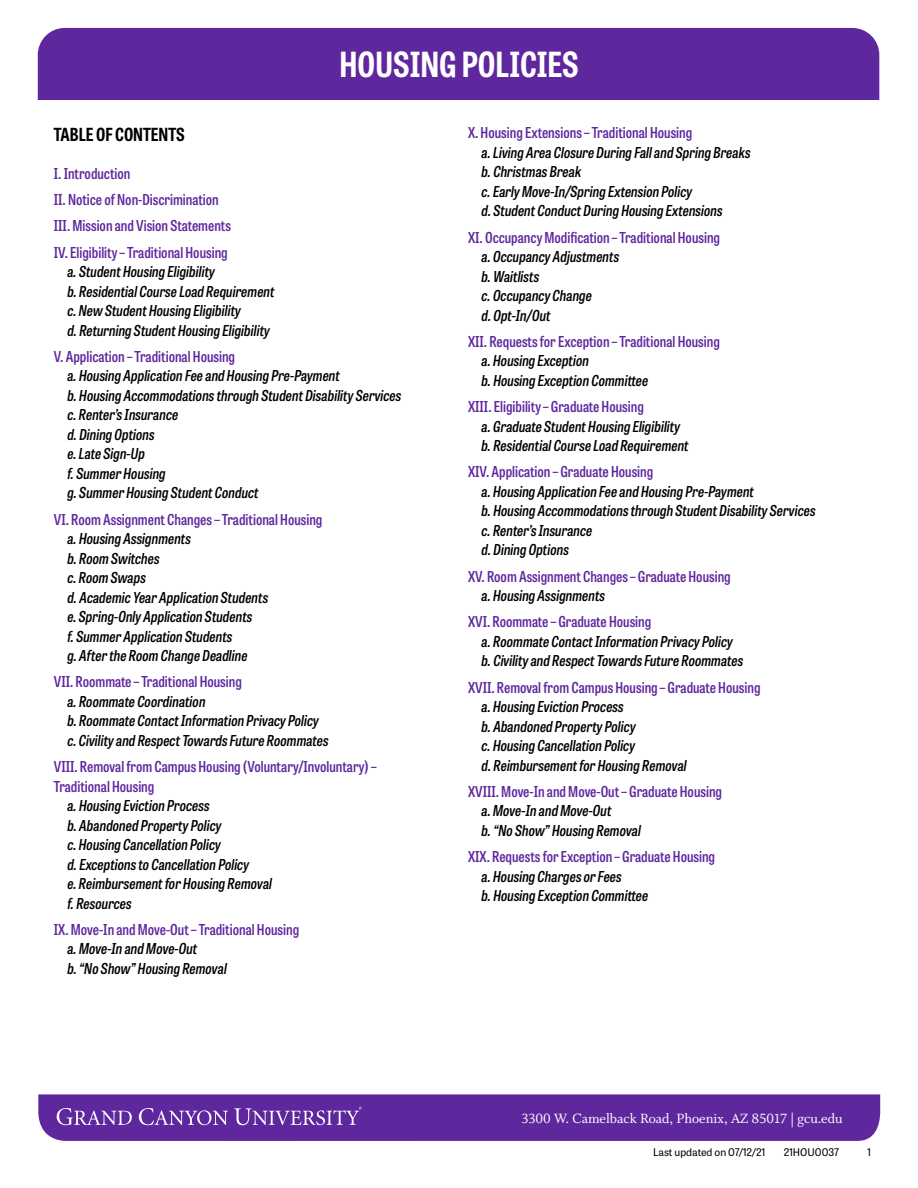
<style>
.page{position:relative;width:918px;height:1188px;background:#fff}
.page>*{position:absolute;margin:0;border:0;box-sizing:border-box;transform-origin:0 0}
.t1{font:700 34.5px "Tablet Gothic Condensed";color:#fff}
.t2{font:700 18px "Tablet Gothic Condensed";color:#000}
.t3{font:italic 600 15px/19.5px "Tablet Gothic Condensed";color:#000}
.t4{font:600 15px/26.2px "Tablet Gothic Condensed";color:#5f279e}
.t5{font:15px "Whitman Roman LF";color:#fff}
.t6{font:10.5px "Tablet Gothic";color:#000}
</style>
<div class="page">
<div style="left:38px;top:28px;width:841px;height:72px;background:#5f279e"></div>
<svg style="left:38px;top:1094px;width:842px;height:47px;background:#6630a2"></svg>
<h1 class="t1" style="left:340px;top:41px;width:241px">HOUSING POLICIES</h1>
<p class="t2" style="left:54px;top:122px;width:132px">TABLE OF CONTENTS</p>
<p class="t4" style="left:54px;top:160px;width:179px">I. Introduction<br>II. Notice of Non-Discrimination<br>III. Mission and Vision Statements<br>IV. Eligibility – Traditional Housing</p>
<p class="t3" style="left:67px;top:261px;width:209px">a. Student Housing Eligibility<br>b. Residential Course Load Requirement c. New Student Housing Eligibility<br>d. Returning Student Housing Eligibility</p>
<p class="t4" style="left:54px;top:343px;width:183px">V. Application – Traditional Housing</p>
<p class="t3" style="left:67px;top:365px;width:336px">a. Housing Application Fee and Housing Pre-Payment<br>b. Housing Accommodations through Student Disability Services c. Renter’s Insurance<br>d. Dining Options<br>e. Late Sign-Up<br>f. Summer Housing<br>g. Summer Housing Student Conduct</p>
<p class="t4" style="left:54px;top:505px;width:270px">VI. Room Assignment Changes – Traditional Housing</p>
<p class="t3" style="left:67px;top:528px;width:202px">a. Housing Assignments<br>b. Room Switches<br>c. Room Swaps<br>d. Academic Year Application Students e. Spring-Only Application Students<br>f. Summer Application Students<br>g. After the Room Change Deadline</p>
<p class="t4" style="left:54px;top:668px;width:190px">VII. Roommate – Traditional Housing</p>
<p class="t3" style="left:67px;top:691px;width:263px">a. Roommate Coordination<br>b. Roommate Contact Information Privacy Policy c. Civility and Respect Towards Future Roommates</p>
<p class="t4" style="left:54px;top:756px;width:324px;line-height:19.5px">VIII. Removal from Campus Housing (Voluntary/Involuntary) –<br>Traditional Housing</p>
<p class="t3" style="left:67px;top:795px;width:206px">a. Housing Eviction Process<br>b. Abandoned Property Policy<br>c. Housing Cancellation Policy<br>d. Exceptions to Cancellation Policy<br>e. Reimbursement for Housing Removal f. Resources</p>
<p class="t4" style="left:54px;top:916px;width:247px">IX. Move-In and Move-Out – Traditional Housing</p>
<p class="t3" style="left:67px;top:938px;width:161px">a. Move-In and Move-Out<br>b. “No Show” Housing Removal</p>
<p class="t4" style="left:468px;top:119px;width:226px">X. Housing Extensions – Traditional Housing</p>
<p class="t3" style="left:482px;top:142px;width:271px">a. Living Area Closure During Fall and Spring Breaks b. Christmas Break<br>c. Early Move-In/Spring Extension Policy<br>d. Student Conduct During Housing Extensions</p>
<p class="t4" style="left:468px;top:223px;width:254px">XI. Occupancy Modification – Traditional Housing</p>
<p class="t3" style="left:482px;top:246px;width:139px">a. Occupancy Adjustments b. Waitlists<br>c. Occupancy Change<br>d. Opt-In/Out</p>
<p class="t4" style="left:468px;top:328px;width:253px">XII. Requests for Exception – Traditional Housing</p>
<p class="t3" style="left:482px;top:350px;width:168px">a. Housing Exception<br>b. Housing Exception Committee</p>
<p class="t4" style="left:468px;top:393px;width:177px">XIII. Eligibility – Graduate Housing</p>
<p class="t3" style="left:482px;top:415px;width:209px">a. Graduate Student Housing Eligibility b. Residential Course Load Requirement</p>
<p class="t4" style="left:468px;top:458px;width:187px">XIV. Application – Graduate Housing</p>
<p class="t3" style="left:482px;top:481px;width:336px">a. Housing Application Fee and Housing Pre-Payment<br>b. Housing Accommodations through Student Disability Services c. Renter’s Insurance<br>d. Dining Options</p>
<p class="t4" style="left:468px;top:562px;width:264px">XV. Room Assignment Changes – Graduate Housing</p>
<p class="t3" style="left:482px;top:585px;width:125px">a. Housing Assignments</p>
<p class="t4" style="left:468px;top:608px;width:185px">XVI. Roommate – Graduate Housing</p>
<p class="t3" style="left:482px;top:631px;width:263px">a. Roommate Contact Information Privacy Policy b. Civility and Respect Towards Future Roommates</p>
<p class="t4" style="left:468px;top:673px;width:294px">XVII. Removal from Campus Housing – Graduate Housing</p>
<p class="t3" style="left:482px;top:696px;width:207px">a. Housing Eviction Process<br>b. Abandoned Property Policy<br>c. Housing Cancellation Policy<br>d. Reimbursement for Housing Removal</p>
<p class="t4" style="left:468px;top:778px;width:256px">XVIII. Move-In and Move-Out – Graduate Housing</p>
<p class="t3" style="left:482px;top:800px;width:161px">a. Move-In and Move-Out<br>b. “No Show” Housing Removal</p>
<p class="t4" style="left:468px;top:843px;width:249px">XIX. Requests for Exception – Graduate Housing</p>
<p class="t3" style="left:482px;top:865px;width:168px">a. Housing Charges or Fees<br>b. Housing Exception Committee</p>
<p class="t5" style="left:521px;top:1110px;width:323px">3300 W. Camelback Road, Phoenix, AZ 85017 | gcu.edu</p>
<p class="t6" style="left:653px;top:1145px;width:114px">Last updated on 07/12/21</p>
<p class="t6" style="left:784px;top:1145px;width:57px">21HOU0037</p>
<p class="t6" style="left:868px;top:1145px;width:5px">1</p>
</div>
